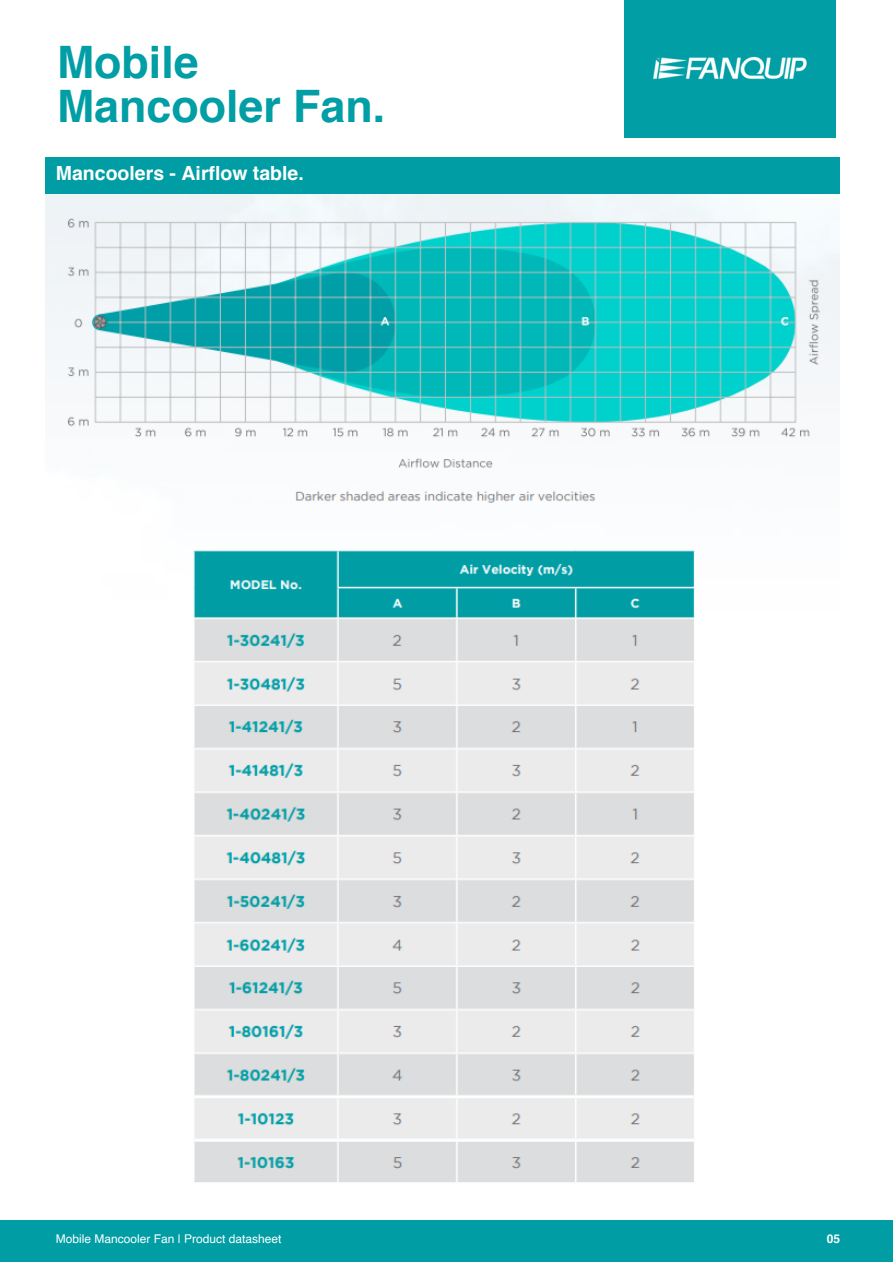
<style>
.page{position:relative;width:893px;height:1264px;background:#fff}
.page>*{position:absolute;margin:0;border:0;box-sizing:border-box;transform-origin:0 0}
.t1{font:700 44.7px/43.8px "Helvetica";color:#019ea5}
.t2{font:700 19.5px "Helvetica";color:#fff}
.t3{font:12px "Helvetica";color:#fff}
.t4{font:700 12px "Helvetica";color:#fff}
</style>
<div class="page">
<div style="left:624px;top:0;width:211px;height:138px;background:#019ea5"></div>
<img style="left:653px;top:56px;width:154px;height:24px">
<div style="left:0;top:1220px;width:892px;height:41px;background:#009da5"></div>
<img style="left:46px;top:194px;width:793px;height:988px">
<div style="left:46px;top:157px;width:793px;height:37px;background:#009da5"></div>
<p class="t1" style="left:57px;top:44px;width:329px">Mobile<br>Mancooler Fan.</p>
<p class="t2" style="left:56px;top:165px;width:249px">Mancoolers - Airflow table.</p>
<p class="t3" style="left:56px;top:1234px;width:227px">Mobile Mancooler Fan | Product datasheet</p>
<p class="t4" style="left:826px;top:1234px;width:15px">05</p>
</div>
